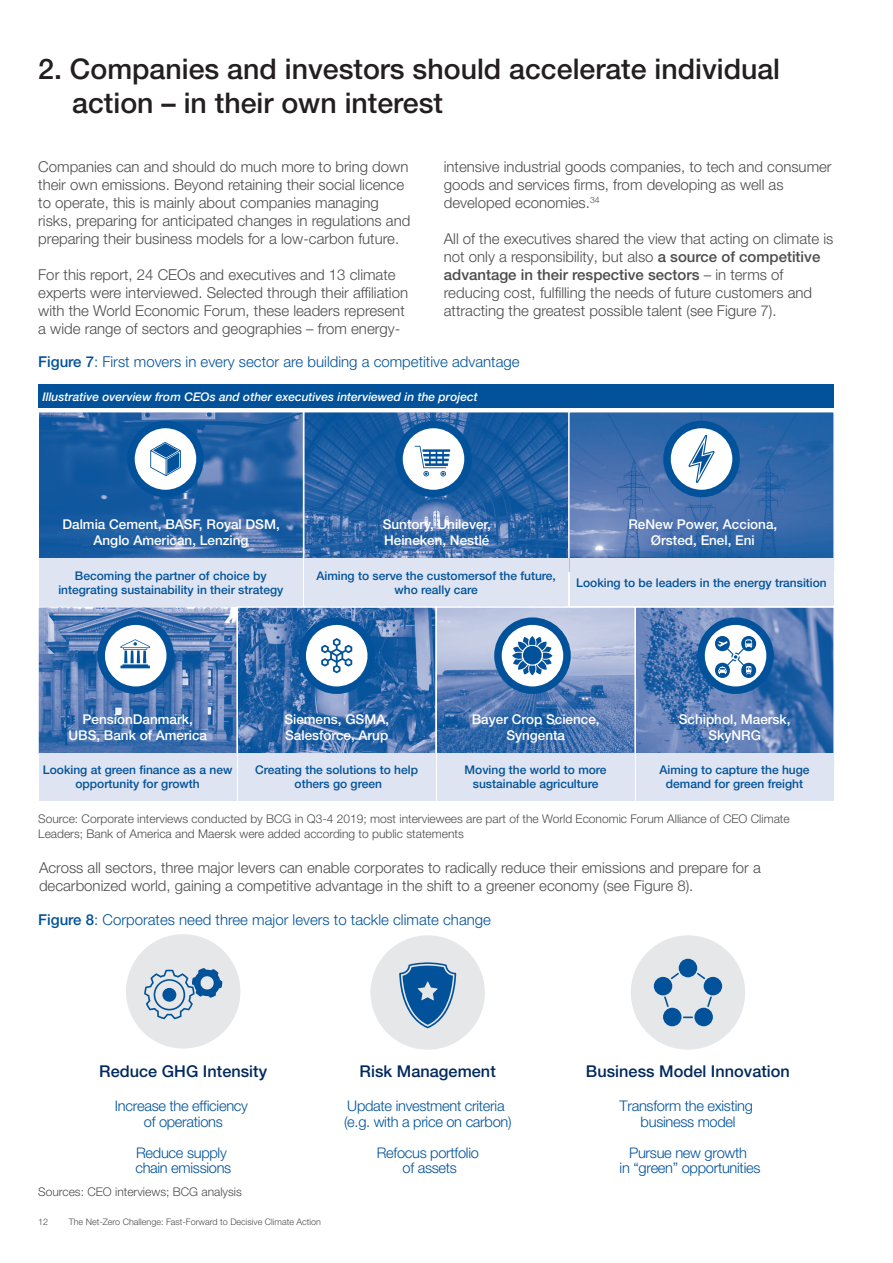
<style>
.page{position:relative;width:893px;height:1263px;background:#fff}
.page>*{position:absolute;margin:0;border:0;box-sizing:border-box;transform-origin:0 0}
.t1{font:500 28.5px/34.2px "Helvetica Neue LT Pro";color:#231f20}
.t2{font:500 16.2px "Helvetica Neue LT Pro";color:#00295c}
.t3{font:300 15px/18px "Helvetica Neue LT Pro";color:#4b4c4d}
.t4{font:300 15px "Helvetica Neue LT Pro";color:#01529a}
.t5{font:300 14.7px/15.5px "Helvetica Neue LT Pro";letter-spacing:-.02em;color:#01529a;text-align:center}
.t6{font:500 13.5px/16.2px "Helvetica Neue LT Pro";color:#fff;text-align:center}
.t7{font:500 12px/14.4px "Helvetica Neue LT Pro";color:#01529a;text-align:center}
.t8{font:300 12px/14.4px "Helvetica Neue LT Pro";color:#4b4c4d}
.t9{font:italic 500 12px "Helvetica Neue LT Pro";color:#fff}
.t10{font:300 9px "Helvetica Neue LT Pro";color:#4b4c4d}
.s1{font-weight:500}
</style>
<div class="page">
<img style="left:41px;top:414px;width:526px;height:144px">
<div style="left:303px;top:411px;width:267px;height:197px;border:2px solid #fff"></div>
<img style="left:571px;top:414px;width:261px;height:144px">
<div style="left:568px;top:411px;width:267px;height:197px;border:2px solid #fff"></div>
<div style="left:38px;top:411px;width:266px;height:197px;border:2px solid #fff"></div>
<img style="left:40px;top:609px;width:196px;height:144px">
<div style="left:38px;top:607px;width:200px;height:196px;border:1px solid #fff"></div>
<img style="left:239px;top:609px;width:195px;height:144px">
<div style="left:236px;top:606px;width:201px;height:197px;border:2px solid #fff"></div>
<img style="left:637px;top:609px;width:195px;height:144px">
<div style="left:634px;top:606px;width:201px;height:197px;border:2px solid #fff"></div>
<img style="left:438px;top:609px;width:195px;height:144px">
<div style="left:435px;top:606px;width:201px;height:195px;border:2px solid #fff"></div>
<div style="left:631px;top:935px;width:114px;height:115px;background:#e6e7e9;border-radius:50%"></div>
<div style="left:370px;top:935px;width:115px;height:115px;background:#e6e7e9;border-radius:50%"></div>
<div style="left:126px;top:934px;width:114px;height:114px;background:#e6e7e9;border-radius:50%"></div>
<svg style="left:144px;top:968px;width:78px;height:51px"></svg>
<svg style="left:654px;top:959px;width:68px;height:67px"></svg>
<svg style="left:399px;top:962px;width:57px;height:66px"></svg>
<div style="left:38px;top:384px;width:795px;height:24px;background:#01529a"></div>
<div style="left:39px;top:558px;width:264px;height:48px;background:#dee4f1"></div>
<div style="left:304px;top:558px;width:264px;height:48px;background:#dee4f1"></div>
<div style="left:570px;top:558px;width:263px;height:48px;background:#dee4f1"></div>
<svg style="left:399px;top:424px;width:69px;height:69px"></svg>
<div style="left:395px;top:421px;width:77px;height:76px;border:8px solid #01529a;border-radius:50%"></div>
<svg style="left:667px;top:424px;width:69px;height:69px"></svg>
<div style="left:663px;top:421px;width:77px;height:76px;border:8px solid #01529a;border-radius:50%"></div>
<svg style="left:131px;top:424px;width:69px;height:69px"></svg>
<div style="left:127px;top:421px;width:77px;height:76px;border:8px solid #01529a;border-radius:50%"></div>
<svg style="left:150px;top:442px;width:31px;height:34px"></svg>
<svg style="left:101px;top:621px;width:69px;height:69px"></svg>
<div style="left:97px;top:617px;width:77px;height:77px;border:8px solid #01529a;border-radius:50%"></div>
<svg style="left:302px;top:621px;width:69px;height:69px"></svg>
<div style="left:298px;top:617px;width:77px;height:77px;border:8px solid #01529a;border-radius:50%"></div>
<svg style="left:498px;top:621px;width:69px;height:69px"></svg>
<div style="left:494px;top:617px;width:77px;height:77px;border:8px solid #01529a;border-radius:50%"></div>
<svg style="left:701px;top:621px;width:69px;height:69px"></svg>
<div style="left:697px;top:617px;width:77px;height:77px;border:8px solid #01529a;border-radius:50%"></div>
<svg style="left:415px;top:446px;width:35px;height:30px"></svg>
<svg style="left:688px;top:435px;width:27px;height:48px"></svg>
<div style="left:39px;top:753px;width:197px;height:48px;background:#dee4f1"></div>
<div style="left:238px;top:753px;width:197px;height:48px;background:#dee4f1"></div>
<div style="left:437px;top:753px;width:197px;height:48px;background:#dee4f1"></div>
<div style="left:636px;top:753px;width:197px;height:48px;background:#dee4f1"></div>
<svg style="left:120px;top:639px;width:30px;height:29px"></svg>
<svg style="left:321px;top:638px;width:31px;height:35px"></svg>
<svg style="left:512px;top:636px;width:40px;height:39px"></svg>
<div style="left:523px;top:646px;width:19px;height:18px;background:#01529a;border-radius:50%"></div>
<svg style="left:714px;top:635px;width:43px;height:44px"></svg>
<h1 class="t1" style="left:72px;top:52px;width:709px;text-indent:-34px">2. Companies and investors should accelerate individual action – in their own interest</h1>
<p class="t3" style="left:38px;top:157px;width:374px">Companies can and should do much more to bring down their own emissions. Beyond retaining their social licence to operate, this is mainly about companies managing risks, preparing for anticipated changes in regulations and preparing their business models for a low-carbon future.</p>
<p class="t3" style="left:38px;top:265px;width:371px">For this report, 24 CEOs and executives and 13 climate experts were interviewed. Selected through their affiliation with the World Economic Forum, these leaders represent a wide range of sectors and geographies – from energy-</p>
<p class="t3" style="left:444px;top:157px;width:389px">intensive industrial goods companies, to tech and consumer goods and services firms, from developing as well as developed economies.<sup>34</sup></p>
<p class="t3" style="left:444px;top:229px;width:391px">All of the executives shared the view that acting on climate is not only a responsibility, but also <span class="s1">a source of competitive advantage in their respective sectors</span> – in terms of reducing cost, fulfilling the needs of future customers and attracting the greatest possible talent (see Figure 7).</p>
<p class="t4" style="left:38px;top:353px;width:483px"><span class="s1">Figure 7</span>: First movers in every sector are building a competitive advantage</p>
<p class="t9" style="left:43px;top:389px;width:437px">Illustrative overview from CEOs and other executives interviewed in the project</p>
<p class="t6" style="left:62px;top:516px;width:219px">Dalmia Cement, BASF, Royal DSM,<br>Anglo American, Lenzing</p>
<p class="t6" style="left:383px;top:516px;width:110px;text-align:left">Suntory, Unilever,<br>Heineken, Nestlé</p>
<p class="t6" style="left:628px;top:516px;width:150px">ReNew Power, Acciona,<br>Ørsted, Enel, Eni</p>
<p class="t7" style="left:58px;top:568px;width:226px">Becoming the partner of choice by integrating sustainability in their strategy</p>
<p class="t7" style="left:316px;top:568px;width:241px">Aiming to serve the customersof the future, who really care</p>
<p class="t7" style="left:576px;top:575px;width:252px">Looking to be leaders in the energy transition</p>
<p class="t6" style="left:68px;top:711px;width:140px">PensionDanmark,<br>UBS, Bank of America</p>
<p class="t6" style="left:284px;top:711px;width:106px;text-align:left">Siemens, GSMA,<br>Salesforce, Arup</p>
<p class="t6" style="left:472px;top:711px;width:129px">Bayer Crop Science,<br>Syngenta</p>
<p class="t6" style="left:679px;top:711px;width:113px">Schiphol, Maersk,<br>SkyNRG</p>
<p class="t7" style="left:43px;top:762px;width:191px">Looking at green finance as a new opportunity for growth</p>
<p class="t7" style="left:255px;top:762px;width:164px">Creating the solutions to help others go green</p>
<p class="t7" style="left:465px;top:762px;width:144px">Moving the world to more sustainable agriculture</p>
<p class="t7" style="left:659px;top:762px;width:152px">Aiming to capture the huge demand for green freight</p>
<p class="t8" style="left:38px;top:811px;width:753px">Source: Corporate interviews conducted by BCG in Q3-4 2019; most interviewees are part of the World Economic Forum Alliance of CEO Climate<br>Leaders; Bank of America and Maersk were added according to public statements</p>
<p class="t3" style="left:39px;top:859px;width:723px">Across all sectors, three major levers can enable corporates to radically reduce their emissions and prepare for a decarbonized world, gaining a competitive advantage in the shift to a greener economy (see Figure 8).</p>
<p class="t4" style="left:38px;top:911px;width:454px"><span class="s1">Figure 8</span>: Corporates need three major levers to tackle climate change</p>
<p class="t2" style="left:99px;top:1061px;width:169px">Reduce GHG Intensity</p>
<p class="t2" style="left:360px;top:1061px;width:138px">Risk Management</p>
<p class="t5" style="left:115px;top:1098px;width:135px">Increase the efficiency of operations</p>
<p class="t5" style="left:135px;top:1144px;width:97px;text-align:left">Reduce supply chain emissions</p>
<p class="t8" style="left:38px;top:1184px;width:205px">Sources: CEO interviews; BCG analysis</p>
<p class="t10" style="left:38px;top:1216px;width:12px">12</p>
<p class="t10" style="left:69px;top:1216px;width:254px">The Net-Zero Challenge: Fast-Forward to Decisive Climate Action</p>
<p class="t5" style="left:344px;top:1098px;width:169px;text-align:left">Update investment criteria (e.g. with a price on carbon)</p>
<p class="t5" style="left:377px;top:1144px;width:104px">Refocus portfolio of assets</p>
<p class="t2" style="left:586px;top:1061px;width:205px">Business Model Innovation</p>
<p class="t5" style="left:620px;top:1098px;width:135px">Transform the existing business model</p>
<p class="t5" style="left:620px;top:1144px;width:142px">Pursue new growth<br>in “green” opportunities</p>
</div>
